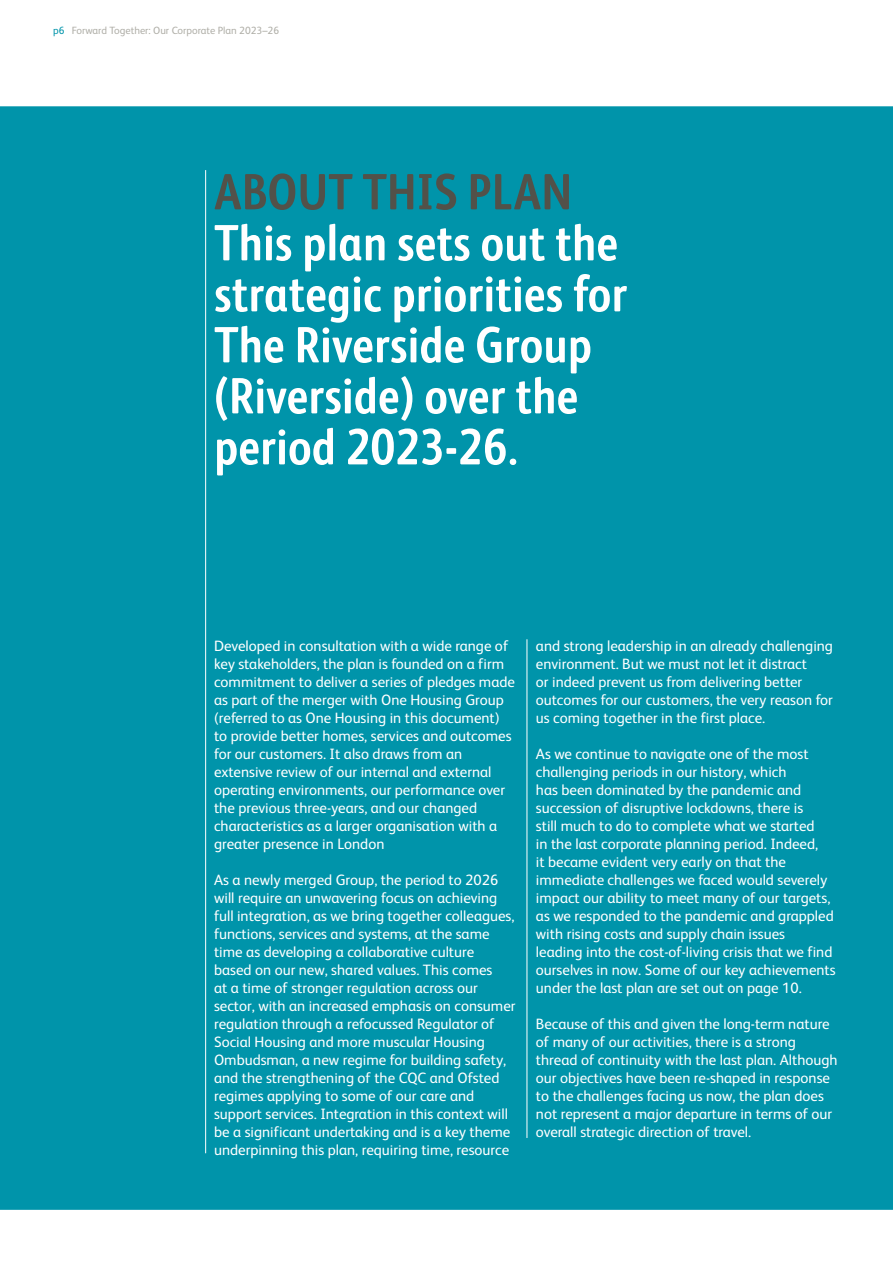
<style>
.page{position:relative;width:893px;height:1263px;background:#fff}
.page>*{position:absolute;margin:0;border:0;box-sizing:border-box;transform-origin:0 0}
.t1{font:700 51px/51px "FS Albert Pro Narrow";color:#fff}
.t2{font:700 51px "FS Albert Pro Narrow";color:#525149}
.t3{font:15px/18px "FS Albert";color:#fff}
.t4{font:10.5px "FS Albert";color:#b0afa8}
.s1{color:#0094aa}
</style>
<div class="page">
<div style="left:0;top:106px;width:893px;height:1104px;background:#0094aa"></div>
<hr style="left:205px;top:170px;width:1px;height:983px;background:#fff">
<hr style="left:527px;top:639px;width:1px;height:499px;background:#fff">
<p class="t4" style="left:53px;top:23px;width:227px"><span class="s1">p6</span> Forward Together: Our Corporate Plan 2023–26</p>
<h1 class="t2" style="left:214px;top:155px;width:360px">ABOUT THIS PLAN</h1>
<h1 class="t1" style="left:214px;top:215px;width:415px">This plan sets out the strategic priorities for<br>The Riverside Group (Riverside) over the period 2023-26.</h1>
<p class="t3" style="left:214px;top:636px;width:302px">Developed in consultation with a wide range of key stakeholders, the plan is founded on a firm commitment to deliver a series of pledges made as part of the merger with One Housing Group (referred to as One Housing in this document) to provide better homes, services and outcomes for our customers. It also draws from an extensive review of our internal and external operating environments, our performance over the previous three-years, and our changed characteristics as a larger organisation with a greater presence in London</p>
<p class="t3" style="left:214px;top:870px;width:303px">As a newly merged Group, the period to 2026 will require an unwavering focus on achieving full integration, as we bring together colleagues, functions, services and systems, at the same time as developing a collaborative culture based on our new, shared values. This comes<br>at a time of stronger regulation across our sector, with an increased emphasis on consumer regulation through a refocussed Regulator of Social Housing and more muscular Housing Ombudsman, a new regime for building safety, and the strengthening of the CQC and Ofsted regimes applying to some of our care and support services. Integration in this context will be a significant undertaking and is a key theme underpinning this plan, requiring time, resource</p>
<p class="t3" style="left:536px;top:636px;width:299px">and strong leadership in an already challenging environment. But we must not let it distract<br>or indeed prevent us from delivering better outcomes for our customers, the very reason for us coming together in the first place.</p>
<p class="t3" style="left:536px;top:744px;width:301px">As we continue to navigate one of the most challenging periods in our history, which<br>has been dominated by the pandemic and succession of disruptive lockdowns, there is<br>still much to do to complete what we started<br>in the last corporate planning period. Indeed,<br>it became evident very early on that the immediate challenges we faced would severely impact our ability to meet many of our targets, as we responded to the pandemic and grappled with rising costs and supply chain issues<br>leading into the cost-of-living crisis that we find ourselves in now. Some of our key achievements under the last plan are set out on page 10.</p>
<p class="t3" style="left:536px;top:1014px;width:303px">Because of this and given the long-term nature of many of our activities, there is a strong thread of continuity with the last plan. Although our objectives have been re-shaped in response to the challenges facing us now, the plan does not represent a major departure in terms of our overall strategic direction of travel.</p>
</div>
